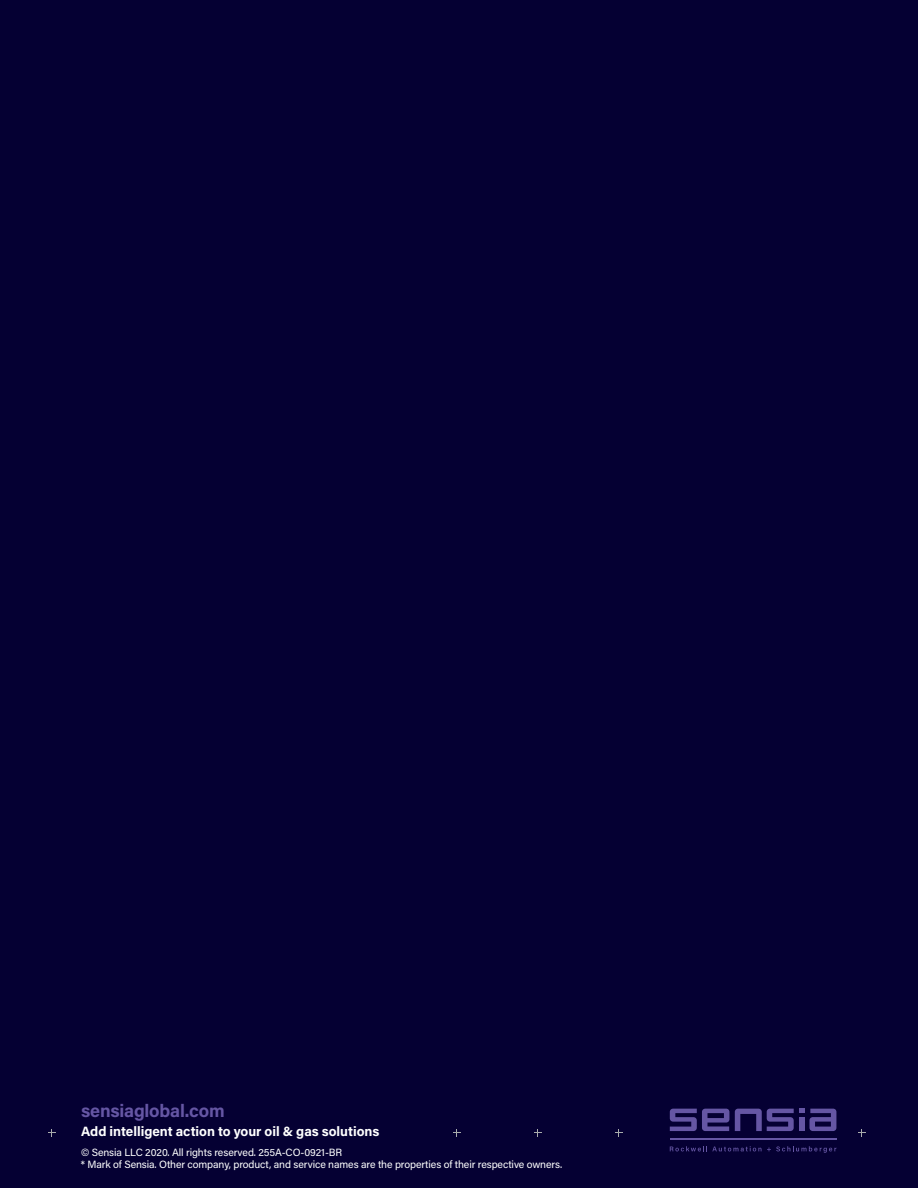
<style>
.page{position:relative;width:918px;height:1188px;background:#050033}
.page>*{position:absolute;margin:0;border:0;box-sizing:border-box;transform-origin:0 0}
.t1{font:700 18px "Acumin Pro";letter-spacing:-.01em;color:#6556a4}
.t2{font:700 13.5px "Acumin Pro";color:#fff}
.t3{font:10.5px/12.6px "Acumin Pro";letter-spacing:-.01em;color:#fff}
</style>
<div class="page">
<svg style="left:670px;top:1109px;width:59px;height:22px"></svg>
<svg style="left:735px;top:1109px;width:101px;height:22px"></svg>
<div style="left:799px;top:1117px;width:5px;height:14px;background:#6556a4"></div>
<hr style="left:670px;top:1138px;width:166px;height:1px;background:#6556a4">
<svg style="left:670px;top:1146px;width:166px;height:7px"></svg>
<svg style="left:615px;top:1129px;width:8px;height:7px"></svg>
<svg style="left:534px;top:1129px;width:8px;height:7px"></svg>
<svg style="left:48px;top:1129px;width:8px;height:7px"></svg>
<svg style="left:858px;top:1129px;width:8px;height:7px"></svg>
<svg style="left:453px;top:1129px;width:8px;height:7px"></svg>
<h1 class="t1" style="left:81px;top:1098px;width:145px">sensiaglobal.com</h1>
<p class="t2" style="left:81px;top:1122px;width:300px">Add intelligent action to your oil &amp; gas solutions</p>
<p class="t3" style="left:81px;top:1145px;width:483px">© Sensia LLC 2020. All rights reserved. 255A-CO-0921-BR<br>* Mark of Sensia. Other company, product, and service names are the properties of their respective owners.</p>
</div>
